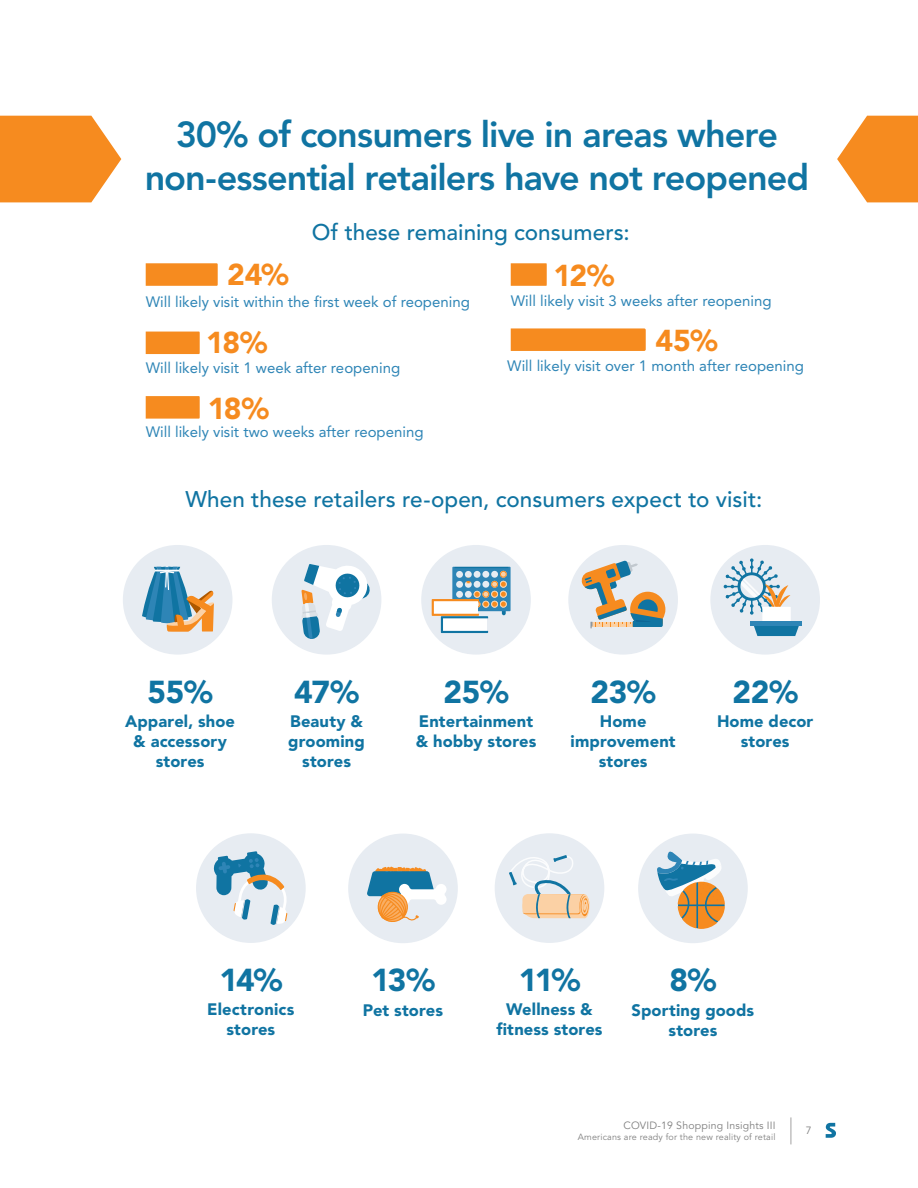
<style>
.page{position:relative;width:918px;height:1188px;background:#fff}
.page>*{position:absolute;margin:0;border:0;box-sizing:border-box;transform-origin:0 0}
.t1{font:800 36px/43.2px "Avenir";letter-spacing:-.025em;color:#1074a2;text-align:center}
.t2{font:900 31.5px "Avenir";letter-spacing:-.03em;color:#1074a2}
.t3{font:900 30px/65.7px "Avenir";letter-spacing:-.05em;color:#f68b1f}
.t4{font:500 22.5px "Avenir";color:#1074a2}
.t5{font:900 16.5px/19.8px "Avenir";letter-spacing:.005em;color:#1074a2;text-align:center}
.t6{font:15px "Avenir";color:#2e85b6}
.t7{font:10.5px "Avenir";letter-spacing:.02em;color:#7f7f7f}
.t8{font:9px "Avenir";letter-spacing:.02em;color:#7f7f7f}
</style>
<div class="page">
<svg style="left:790px;top:1117px;width:1px;height:27px"></svg>
<svg style="left:826px;top:1123px;width:10px;height:15px"></svg>
<div style="left:123px;top:545px;width:110px;height:110px;background:#e7ecf2;border-radius:50%"></div>
<div style="left:710px;top:545px;width:110px;height:110px;background:#e7ecf2;border-radius:50%"></div>
<div style="left:638px;top:834px;width:110px;height:109px;background:#e7ecf2;border-radius:50%"></div>
<svg style="left:142px;top:567px;width:72px;height:65px"></svg>
<div style="left:272px;top:545px;width:109px;height:110px;background:#e7ecf2;border-radius:50%"></div>
<svg style="left:301px;top:564px;width:70px;height:75px"></svg>
<svg style="left:724px;top:558px;width:66px;height:57px"></svg>
<div style="left:762px;top:607px;width:29px;height:28px;background:#fff"></div>
<svg style="left:754px;top:626px;width:45px;height:10px"></svg>
<div style="left:750px;top:621px;width:52px;height:5px;background:#2e85b6"></div>
<svg style="left:657px;top:851px;width:68px;height:78px"></svg>
<svg style="left:146px;top:263px;width:72px;height:23px"></svg>
<svg style="left:146px;top:332px;width:54px;height:22px"></svg>
<svg style="left:146px;top:396px;width:54px;height:23px"></svg>
<svg style="left:511px;top:263px;width:36px;height:23px"></svg>
<svg style="left:511px;top:328px;width:135px;height:23px"></svg>
<div style="left:421px;top:545px;width:110px;height:110px;background:#e7ecf2;border-radius:50%"></div>
<svg style="left:432px;top:567px;width:79px;height:66px"></svg>
<div style="left:568px;top:545px;width:110px;height:110px;background:#e7ecf2;border-radius:50%"></div>
<svg style="left:581px;top:560px;width:84px;height:68px"></svg>
<div style="left:196px;top:833px;width:110px;height:110px;background:#e7ecf2;border-radius:50%"></div>
<svg style="left:213px;top:851px;width:74px;height:74px"></svg>
<div style="left:348px;top:834px;width:110px;height:109px;background:#e7ecf2;border-radius:50%"></div>
<svg style="left:367px;top:867px;width:80px;height:55px"></svg>
<div style="left:495px;top:833px;width:109px;height:110px;background:#e7ecf2;border-radius:50%"></div>
<svg style="left:509px;top:855px;width:81px;height:63px"></svg>
<svg style="left:0;top:116px;width:121px;height:86px"></svg>
<svg style="left:837px;top:116px;width:81px;height:86px"></svg>
<h1 class="t1" style="left:145px;top:113px;width:666px">30% of consumers live in areas where non-essential retailers have not reopened</h1>
<h3 class="t3" style="left:227px;top:241px;width:63px">24%</h3>
<h3 class="t4" style="left:312px;top:219px;width:319px">Of these remaining consumers:</h3>
<h3 class="t3" style="left:553px;top:243px;width:63px">12%</h3>
<p class="t6" style="left:146px;top:293px;width:326px">Will likely visit within the first week of reopening</p>
<p class="t6" style="left:511px;top:293px;width:262px">Will likely visit 3 weeks after reopening</p>
<h3 class="t3" style="left:206px;top:310px;width:64px">18%<br>18%</h3>
<p class="t6" style="left:146px;top:359px;width:256px">Will likely visit 1 week after reopening</p>
<h3 class="t3" style="left:655px;top:307px;width:64px">45%</h3>
<p class="t6" style="left:507px;top:357px;width:298px">Will likely visit over 1 month after reopening</p>
<p class="t6" style="left:146px;top:423px;width:279px">Will likely visit two weeks after reopening</p>
<h3 class="t4" style="left:185px;top:486px;width:578px">When these retailers re-open, consumers expect to visit:</h3>
<h2 class="t2" style="left:148px;top:673px;width:67px">55%</h2>
<p class="t5" style="left:125px;top:711px;width:111px">Apparel, shoe &amp; accessory stores</p>
<h2 class="t2" style="left:294px;top:673px;width:66px">47%</h2>
<p class="t5" style="left:288px;top:711px;width:78px">Beauty &amp; grooming stores</p>
<h2 class="t2" style="left:444px;top:673px;width:67px">25%</h2>
<p class="t5" style="left:416px;top:711px;width:122px;text-align:left">Entertainment &amp; hobby stores</p>
<h2 class="t2" style="left:590px;top:673px;width:67px">23%</h2>
<p class="t5" style="left:571px;top:711px;width:107px">Home improvement stores</p>
<h2 class="t2" style="left:732px;top:673px;width:67px">22%</h2>
<p class="t5" style="left:717px;top:711px;width:98px">Home decor stores</p>
<h2 class="t2" style="left:219px;top:961px;width:65px">14%</h2>
<p class="t5" style="left:207px;top:1000px;width:89px">Electronics stores</p>
<h2 class="t2" style="left:371px;top:961px;width:65px">13%</h2>
<p class="t5" style="left:363px;top:1000px;width:82px">Pet stores</p>
<h2 class="t2" style="left:519px;top:961px;width:63px">11%</h2>
<p class="t5" style="left:496px;top:1000px;width:108px">Wellness &amp; fitness stores</p>
<h2 class="t2" style="left:669px;top:961px;width:49px">8%</h2>
<p class="t5" style="left:632px;top:1000px;width:124px">Sporting goods stores</p>
<p class="t7" style="left:623px;top:1119px;width:154px">COVID-19 Shopping Insights III</p>
<p class="t8" style="left:578px;top:1131px;width:199px">Americans are ready for the new reality of retail</p>
<p class="t7" style="left:806px;top:1124px;width:7px">7</p>
</div>
